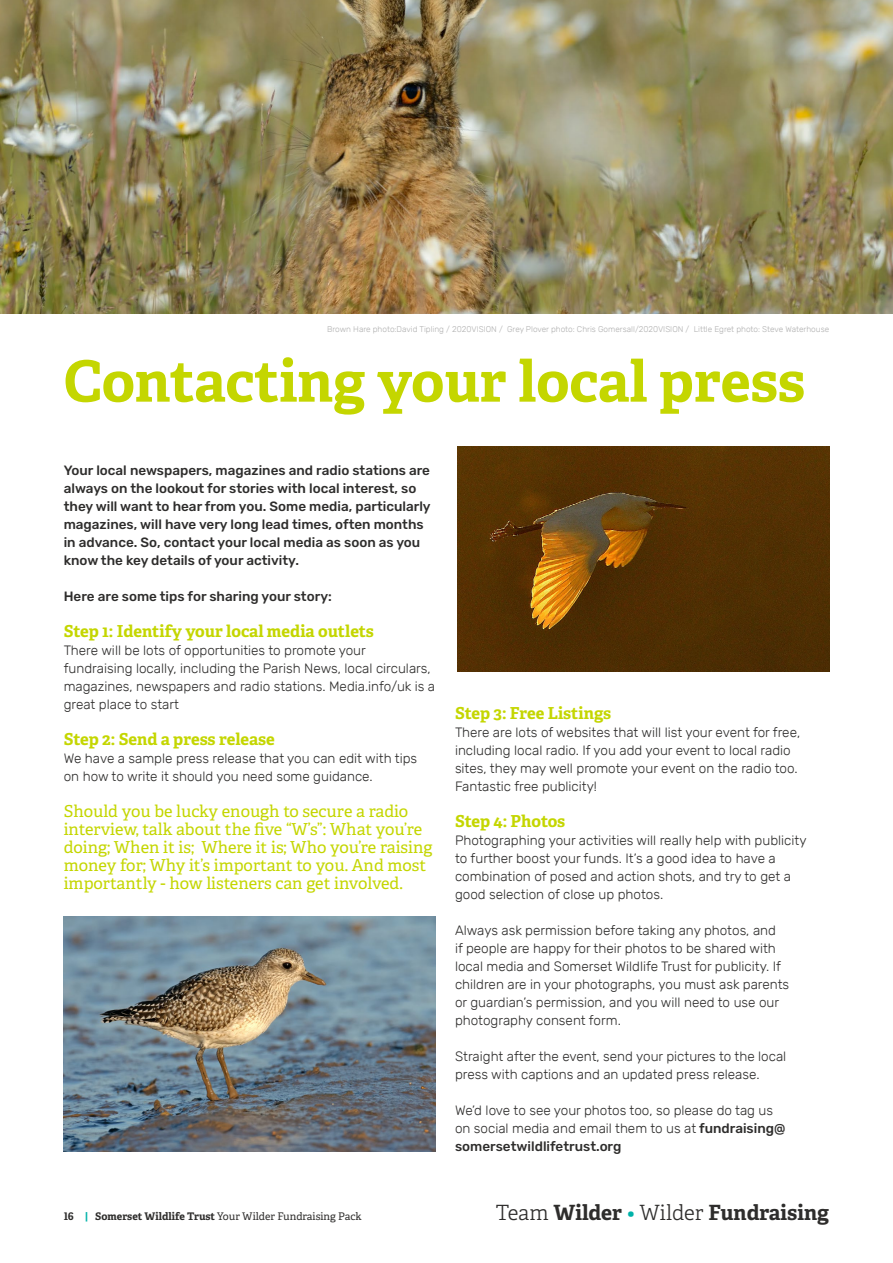
<style>
.page{position:relative;width:893px;height:1263px;background:#fff}
.page>*{position:absolute;margin:0;border:0;box-sizing:border-box;transform-origin:0 0}
.t1{font:700 57px "Adelle";color:#c4d600}
.t2{font:700 21px "Adelle";color:#2e2d2c}
.t3{font:16.5px/18px "Adelle";color:#c4d600}
.t4{font:700 16.5px "Adelle";color:#c4d600}
.t5{font:300 13.5px/18px "Rubik";color:#2e2d2c}
.t6{font:500 13.5px/18px "Rubik";color:#2e2d2c}
.t7{font:10.5px "Adelle";color:#2e2d2c}
.t8{font:300 8.25px "Rubik";color:#b1b1b1}
.s1{font-weight:500}
.s2{font-weight:700}
.s3{font-weight:700;color:#00b2a9}
.s4{font-weight:300}
.s5{font-weight:300;color:#00b2a9}
</style>
<div class="page">
<img style="left:0;top:0;width:893px;height:314px">
<img style="left:457px;top:446px;width:372px;height:226px">
<img style="left:64px;top:916px;width:372px;height:235px">
<p class="t8" style="left:327px;top:324px;width:504px">Brown Hare photo:David Tipling / 2020VISION / Grey Plover photo: Chris Gomersall/2020VISION / Little Egret photo: Steve Waterhouse</p>
<h1 class="t1" style="left:64px;top:340px;width:743px">Contacting your local press</h1>
<p class="t6" style="left:64px;top:461px;width:368px">Your local newspapers, magazines and radio stations are always on the lookout for stories with local interest, so they will want to hear from you. Some media, particularly magazines, will have very long lead times, often months in advance. So, contact your local media as soon as you know the key details of your activity.</p>
<p class="t6" style="left:64px;top:587px;width:270px">Here are some tips for sharing your story:</p>
<p class="t4" style="left:64px;top:619px;width:312px">Step 1: Identify your local media outlets</p>
<p class="t5" style="left:64px;top:641px;width:373px">There will be lots of opportunities to promote your fundraising locally, including the Parish News, local circulars, magazines, newspapers and radio stations. Media.info/uk is a great place to start</p>
<p class="t4" style="left:64px;top:727px;width:213px">Step 2: Send a press release</p>
<p class="t5" style="left:64px;top:749px;width:355px">We have a sample press release that you can edit with tips on how to write it should you need some guidance.</p>
<p class="t3" style="left:64px;top:801px;width:370px">Should you be lucky enough to secure a radio interview, talk about the five “W’s”: What you’re doing; When it is; Where it is; Who you’re raising money for; Why it’s important to you. And most importantly - how listeners can get involved.</p>
<p class="t4" style="left:455px;top:701px;width:158px">Step 3: Free Listings</p>
<p class="t5" style="left:455px;top:724px;width:347px">There are lots of websites that will list your event for free, including local radio. If you add your event to local radio sites, they may well promote your event on the radio too.<br>Fantastic free publicity!</p>
<p class="t4" style="left:455px;top:809px;width:112px">Step 4: Photos</p>
<p class="t5" style="left:455px;top:832px;width:353px">Photographing your activities will really help with publicity to further boost your funds. It’s a good idea to have a combination of posed and action shots, and try to get a good selection of close up photos.</p>
<p class="t5" style="left:455px;top:922px;width:336px">Always ask permission before taking any photos, and<br>if people are happy for their photos to be shared with local media and Somerset Wildlife Trust for publicity. If children are in your photographs, you must ask parents or guardian’s permission, and you will need to use our photography consent form.</p>
<p class="t5" style="left:455px;top:1048px;width:333px">Straight after the event, send your pictures to the local press with captions and an updated press release.</p>
<p class="t5" style="left:455px;top:1102px;width:332px">We’d love to see your photos too, so please do tag us on social media and email them to us at <span class="s1">fundraising@ somersetwildlifetrust.org</span></p>
<p class="t7" style="left:64px;top:1209px;width:299px"><span class="s2">16</span> <span class="s3">|</span> <span class="s2">Somerset Wildlife Trust</span> Your Wilder Fundraising Pack</p>
<h2 class="t2" style="left:496px;top:1198px;width:335px"><span class="s4">Team</span> Wilder <span class="s5">•</span> <span class="s4">Wilder</span> Fundraising</h2>
</div>
